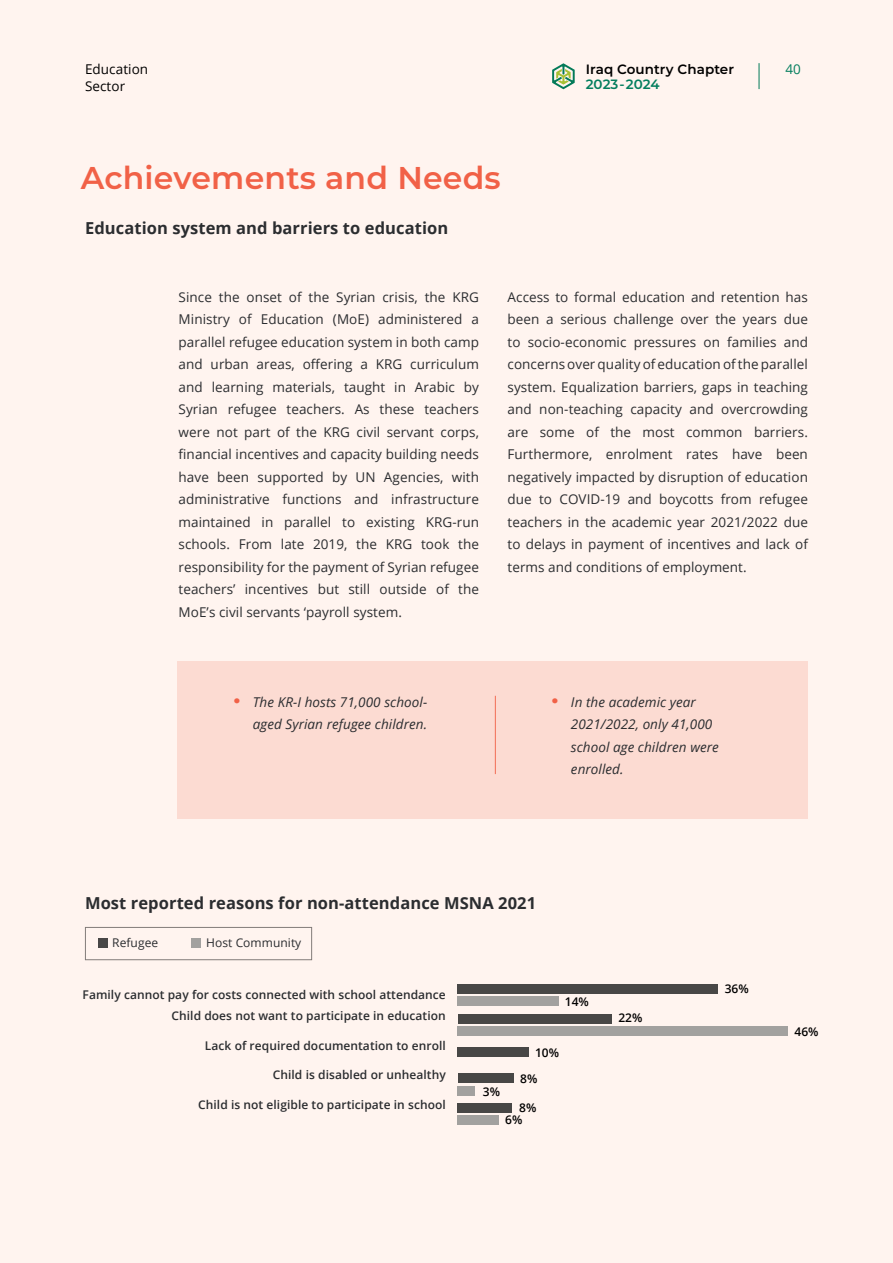
<style>
.page{position:relative;width:893px;height:1263px;background:#fff4ef}
.page>*{position:absolute;margin:0;border:0;box-sizing:border-box;transform-origin:0 0}
.t1{font:600 31.5px "Montserrat";letter-spacing:.005em;color:#f16147}
.t2{font:700 18px "Arial";color:#f16147}
.t3{font:700 16.5px "Open Sans";letter-spacing:.005em;color:#2b2d30}
.t4{font:13.5px/22.5px "Open Sans";letter-spacing:.005em;color:#2b2d30;text-align:justify}
.t5{font:italic 13.5px/22.5px "Open Sans";letter-spacing:.005em;color:#2b2d30}
.t6{font:600 13.5px "Montserrat";letter-spacing:.005em;color:#000}
.t7{font:13.5px/16.2px "Open Sans";letter-spacing:.005em;color:#000}
.t8{font:600 13.5px "Montserrat";color:#048465}
.t9{font:13.5px "Open Sans";color:#048465}
.t10{font:600 12px/21px "Open Sans";letter-spacing:.005em;color:#2b2d30;text-align:right}
.t11{font:600 12px/25.7px "Open Sans";letter-spacing:.005em;color:#000}
.t12{font:12px "Open Sans";letter-spacing:.005em;color:#2b2d30}
.s1{font-family:"Arial";font-weight:700;font-style:normal;font-size:18px;color:#f16147}
</style>
<div class="page">
<div style="left:177px;top:661px;width:631px;height:158px;background:#fcdbd2"></div>
<hr style="left:495px;top:696px;width:1px;height:78px;background:#f16147">
<div style="left:458px;top:984px;width:260px;height:10px;background:#484746"></div>
<div style="left:458px;top:1014px;width:153px;height:9px;background:#484746"></div>
<div style="left:458px;top:1047px;width:71px;height:10px;background:#484746"></div>
<div style="left:458px;top:1103px;width:54px;height:10px;background:#484746"></div>
<div style="left:458px;top:1073px;width:55px;height:10px;background:#484746"></div>
<div style="left:458px;top:996px;width:101px;height:10px;background:#a2a19f"></div>
<div style="left:458px;top:1026px;width:330px;height:10px;background:#a2a19f"></div>
<div style="left:458px;top:1115px;width:41px;height:10px;background:#a2a19f"></div>
<div style="left:458px;top:1086px;width:17px;height:10px;background:#a2a19f"></div>
<div style="left:98px;top:938px;width:9px;height:10px;background:#484746"></div>
<div style="left:192px;top:938px;width:9px;height:10px;background:#a2a19f"></div>
<p class="t7" style="left:85px;top:61px;width:65px">Education<br>Sector</p>
<h1 class="t1" style="left:81px;top:155px;width:422px">Achievements and Needs</h1>
<p class="t3" style="left:85px;top:216px;width:365px">Education system and barriers to education</p>
<p class="t6" style="left:586px;top:60px;width:150px">Iraq Country Chapter</p>
<p class="t9" style="left:786px;top:59px;width:17px">40</p>
<p class="t8" style="left:586px;top:75px;width:75px">2023-2024</p>
<p class="t4" style="left:179px;top:285px;width:302px">Since the onset of the Syrian crisis, the KRG Ministry of Education (MoE) administered a parallel refugee education system in both camp and urban areas, offering a KRG curriculum and learning materials, taught in Arabic by Syrian refugee teachers. As these teachers were not part of the KRG civil servant corps, financial incentives and capacity building needs have been supported by UN Agencies, with administrative functions and infrastructure maintained in parallel to existing KRG-run schools. From late 2019, the KRG took the responsibility for the payment of Syrian refugee teachers’ incentives but still outside of the MoE’s civil servants ‘payroll system.</p>
<p class="t4" style="left:508px;top:285px;width:302px">Access to formal education and retention has been a serious challenge over the years due to socio-economic pressures on families and concerns over quality of education of the parallel system. Equalization barriers, gaps in teaching and non-teaching capacity and overcrowding are some of the most common barriers.<br>Furthermore, enrolment rates have been negatively impacted by disruption of education due to COVID-19 and boycotts from refugee teachers in the academic year 2021/2022 due to delays in payment of incentives and lack of terms and conditions of employment.</p>
<p class="t5" style="left:253px;top:690px;width:176px">The KR-I hosts 71,000 school&shy;aged Syrian refugee children.</p>
<h2 class="t2" style="left:234px;top:688px;width:8px">•</h2>
<p class="t5" style="left:571px;top:690px;width:149px;text-indent:-19px"><span class="s1">•</span> In the academic year<br>2021/2022, only 41,000 school age children were enrolled.</p>
<p class="t3" style="left:85px;top:891px;width:453px">Most reported reasons for non-attendance MSNA 2021</p>
<p class="t12" style="left:112px;top:935px;width:47px">Refugee</p>
<p class="t12" style="left:206px;top:935px;width:97px">Host Community</p>
<p class="t10" style="left:83px;top:984px;width:365px">Family cannot pay for costs connected with school attendance<br>Child does not want to participate in education</p>
<p class="t10" style="left:205px;top:1035px;width:242px">Lack of required documentation to enroll</p>
<p class="t10" style="left:273px;top:1064px;width:175px">Child is disabled or unhealthy</p>
<p class="t10" style="left:198px;top:1094px;width:249px">Child is not eligible to participate in school</p>
<p class="t11" style="left:483px;top:1078px;width:19px">3%</p>
<p class="t11" style="left:565px;top:988px;width:26px">14%</p>
<p class="t11" style="left:520px;top:1040px;width:41px;text-indent:15px">10%<br>8%</p>
<p class="t11" style="left:519px;top:1094px;width:19px">8%</p>
<p class="t11" style="left:505px;top:1107px;width:19px">6%</p>
<p class="t11" style="left:618px;top:1005px;width:26px">22%</p>
<p class="t11" style="left:725px;top:976px;width:26px">36%</p>
<p class="t11" style="left:794px;top:1019px;width:26px">46%</p>
</div>
